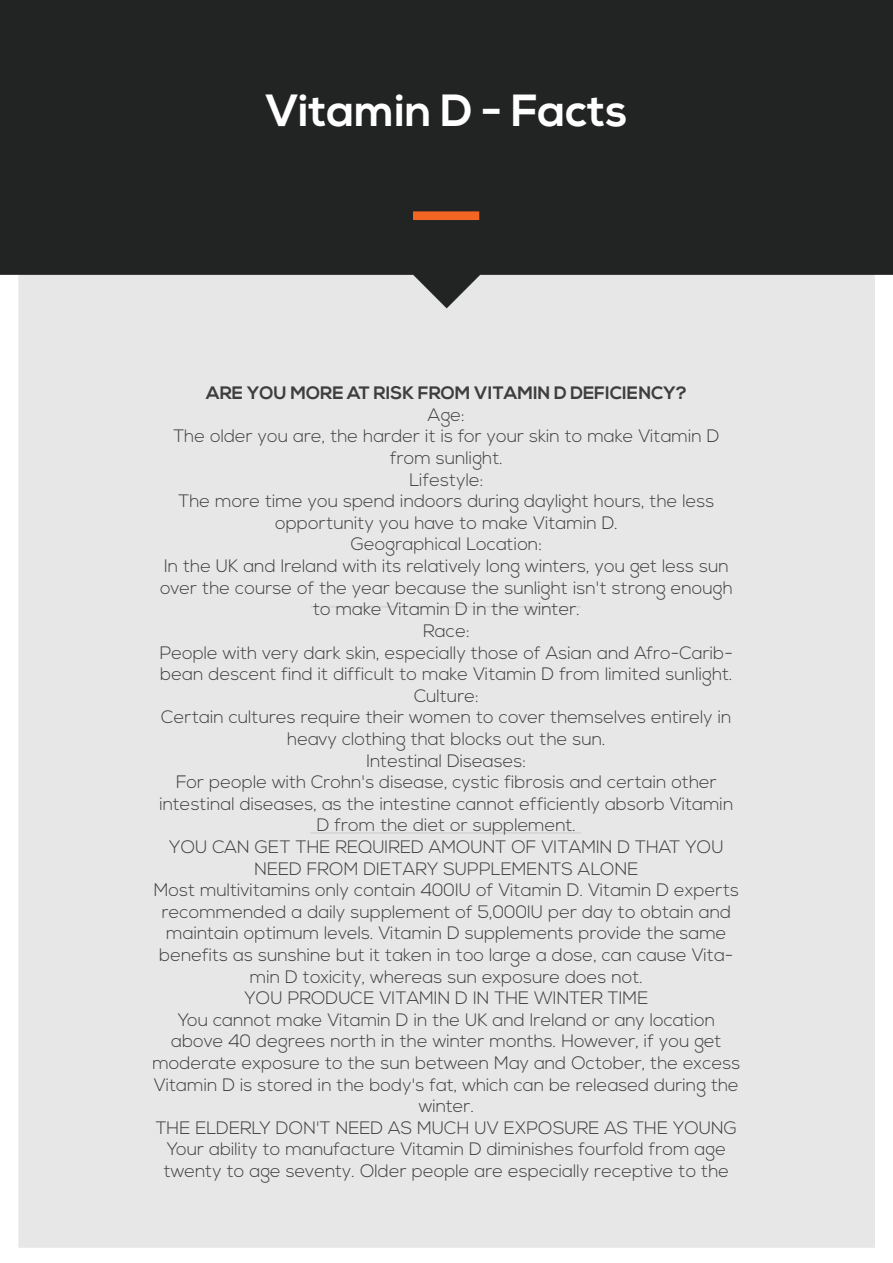
<style>
.page{position:relative;width:893px;height:1263px;background:#fff}
.page>*{position:absolute;margin:0;border:0;box-sizing:border-box;transform-origin:0 0}
.t1{font:700 45px "Nexa";color:#fff}
.t2{font:300 18px/21.6px "Nexa";color:#3e3e3f;text-align:center}
.t3{font:700 18px "Nexa";color:#3e3e3f}
</style>
<div class="page">
<img style="left:0;top:0;width:893px;height:1248px">
<h1 class="t1" style="left:266px;top:84px;width:363px">Vitamin D - Facts</h1>
<p class="t3" style="left:206px;top:383px;width:482px">ARE YOU MORE AT RISK FROM VITAMIN D DEFICIENCY?</p>
<p class="t2" style="left:152px;top:405px;width:589px">Age:<br>The older you are, the harder it is for your skin to make Vitamin D from sunlight.<br>Lifestyle:<br>The more time you spend indoors during daylight hours, the less opportunity you have to make Vitamin D.<br>Geographical Location:<br>In the UK and Ireland with its relatively long winters, you get less sun over the course of the year because the sunlight isn't strong enough to make Vitamin D in the winter.<br>Race:<br>People with very dark skin, especially those of Asian and Afro-Carib&shy;bean descent find it difficult to make Vitamin D from limited sunlight.<br>Culture:<br>Certain cultures require their women to cover themselves entirely in heavy clothing that blocks out the sun.<br>Intestinal Diseases:<br>For people with Crohn's disease, cystic fibrosis and certain other intestinal diseases, as the intestine cannot efficiently absorb Vitamin D from the diet or supplement.<br>YOU CAN GET THE REQUIRED AMOUNT OF VITAMIN D THAT YOU NEED FROM DIETARY SUPPLEMENTS ALONE<br>Most multivitamins only contain 400IU of Vitamin D. Vitamin D experts recommended a daily supplement of 5,000IU per day to obtain and maintain optimum levels. Vitamin D supplements provide the same benefits as sunshine but it taken in too large a dose, can cause Vita&shy;min D toxicity, whereas sun exposure does not.<br>YOU PRODUCE VITAMIN D IN THE WINTER TIME<br>You cannot make Vitamin D in the UK and Ireland or any location above 40 degrees north in the winter months. However, if you get moderate exposure to the sun between May and October, the excess Vitamin D is stored in the body's fat, which can be released during the winter.<br>THE ELDERLY DON'T NEED AS MUCH UV EXPOSURE AS THE YOUNG Your ability to manufacture Vitamin D diminishes fourfold from age twenty to age seventy. Older people are especially receptive to the</p>
</div>
